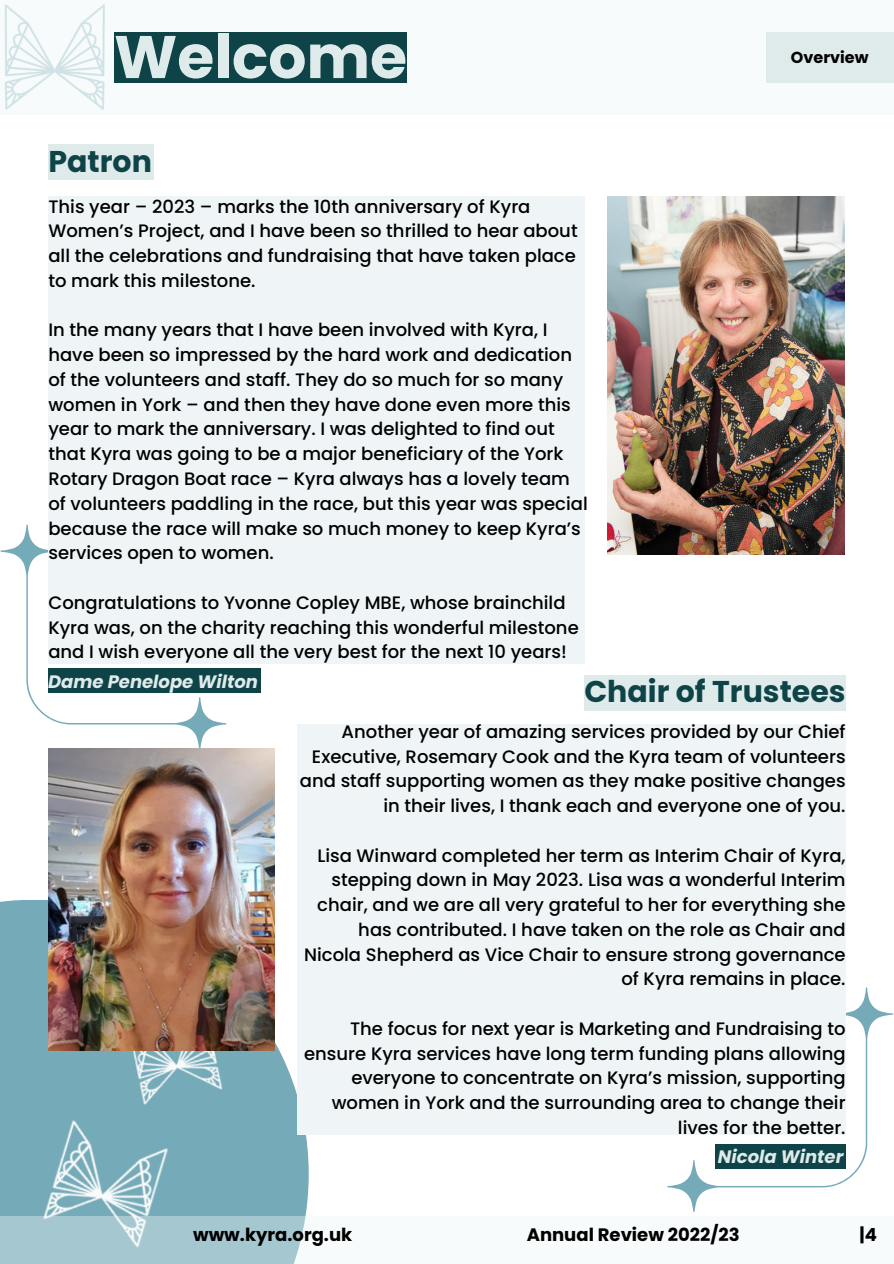
<style>
.page{position:relative;width:894px;height:1264px;background:#fff}
.page>*{position:absolute;margin:0;border:0;box-sizing:border-box;transform-origin:0 0}
.t1{font:700 60px "Poppins";color:#dfeaeb}
.t2{font:700 30px "Poppins";color:#0e4447}
.t3{font:500 18px/24.8px "Poppins";color:#000}
.t4{font:700 18px "Poppins";color:#000}
.t5{font:italic 700 18px "Poppins";color:#dfeaeb}
.t6{font:700 15.9px "Poppins";color:#000}
</style>
<div class="page">
<div style="left:0;top:0;width:893px;height:115px;background:#f8fbfb"></div>
<div style="left:0;top:899px;width:308px;height:364px;background:#75aab8"></div>
<div style="left:0;top:1216px;width:308px;height:47px;background:#a4c7d0"></div>
<img style="left:12px;top:1120px;width:186px;height:143px">
<img style="left:105px;top:1050px;width:142px;height:78px">
<img style="left:4px;top:4px;width:101px;height:106px">
<div style="left:765px;top:33px;width:128px;height:50px;background:#dfeaeb"></div>
<div style="left:114px;top:33px;width:292px;height:50px;background:#0e4447"></div>
<img style="left:607px;top:196px;width:237px;height:358px">
<svg style="left:0;top:524px;width:226px;height:224px"></svg>
<div style="left:48px;top:196px;width:536px;height:467px;background:#eff5f6"></div>
<div style="left:48px;top:144px;width:106px;height:36px;background:#dfeaeb"></div>
<img style="left:48px;top:748px;width:226px;height:302px">
<div style="left:584px;top:674px;width:261px;height:36px;background:#dfeaeb"></div>
<svg style="left:667px;top:987px;width:225px;height:224px"></svg>
<div style="left:297px;top:724px;width:548px;height:410px;background:#eff5f6"></div>
<div style="left:49px;top:668px;width:211px;height:24px;background:#0e4447"></div>
<div style="left:715px;top:1144px;width:130px;height:25px;background:#0e4447"></div>
<h2 class="t1" style="left:114px;top:15px;width:294px">Welcome</h2>
<h3 class="t2" style="left:48px;top:140px;width:105px">Patron</h3>
<h3 class="t3" style="left:48px;top:194px;width:530px">This year – 2023 – marks the 10th anniversary of Kyra Women’s Project, and I have been so thrilled to hear about all the celebrations and fundraising that have taken place to mark this milestone.</h3>
<p class="t3" style="left:48px;top:318px;width:540px">In the many years that I have been involved with Kyra, I have been so impressed by the hard work and dedication of the volunteers and staff. They do so much for so many women in York – and then they have done even more this year to mark the anniversary. I was delighted to find out that Kyra was going to be a major beneficiary of the York Rotary Dragon Boat race – Kyra always has a lovely team of volunteers paddling in the race, but this year was special because the race will make so much money to keep Kyra’s services open to women.</p>
<p class="t3" style="left:48px;top:590px;width:531px">Congratulations to Yvonne Copley MBE, whose brainchild<br>Kyra was, on the charity reaching this wonderful milestone and I wish everyone all the very best for the next 10 years!</p>
<h3 class="t6" style="left:790px;top:46px;width:79px">Overview</h3>
<h3 class="t5" style="left:48px;top:668px;width:211px">Dame Penelope Wilton</h3>
<p class="t2" style="left:584px;top:670px;width:263px">Chair of Trustees</p>
<h3 class="t3" style="left:300px;top:719px;width:547px;text-align:right">Another year of amazing services provided by our Chief Executive, Rosemary Cook and the Kyra team of volunteers and staff supporting women as they make positive changes in their lives, I thank each and everyone one of you.</h3>
<h3 class="t3" style="left:304px;top:842px;width:543px;text-align:right">Lisa Winward completed her term as Interim Chair of Kyra, stepping down in May 2023. Lisa was a wonderful Interim chair, and we are all very grateful to her for everything she has contributed. I have taken on the role as Chair and Nicola Shepherd as Vice Chair to ensure strong governance of Kyra remains in place.</h3>
<p class="t3" style="left:304px;top:1016px;width:543px;text-align:right">The focus for next year is Marketing and Fundraising to ensure Kyra services have long term funding plans allowing everyone to concentrate on Kyra’s mission, supporting women in York and the surrounding area to change their lives for the better.</p>
<h3 class="t5" style="left:717px;top:1143px;width:127px">Nicola Winter</h3>
<p class="t4" style="left:193px;top:1221px;width:161px">www.kyra.org.uk</p>
<p class="t4" style="left:526px;top:1221px;width:214px">Annual Review 2022/23</p>
<p class="t4" style="left:859px;top:1221px;width:19px">|4</p>
</div>
